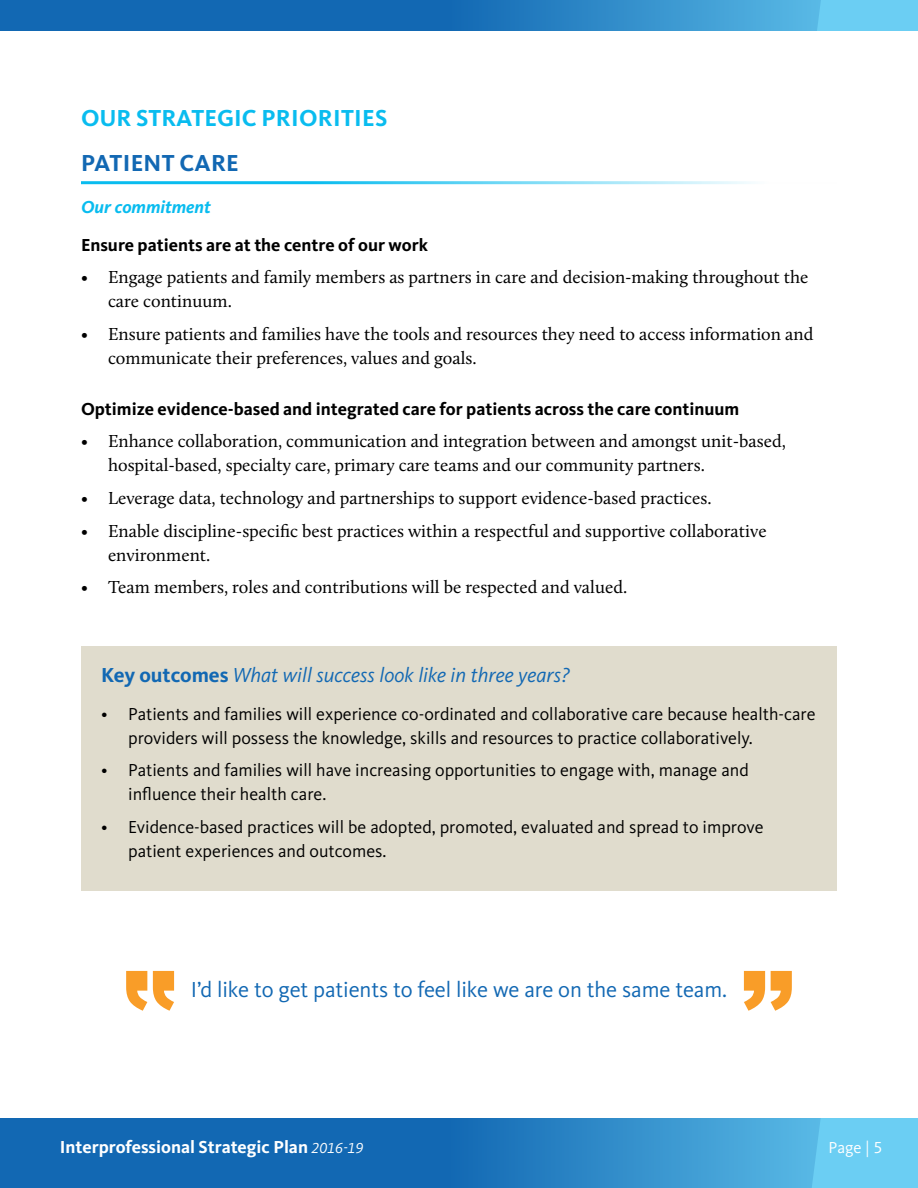
<style>
.page{position:relative;width:918px;height:1188px;background:#fff}
.page>*{position:absolute;margin:0;border:0;box-sizing:border-box;transform-origin:0 0}
.t1{font:700 24px "Kievit OT";color:#09bcef}
.t2{font:700 24px "Kievit OT";letter-spacing:.01em;color:#1268b3}
.t3{font:22.5px "Kievit OT";letter-spacing:-.005em;color:#1268b3}
.t4{font:italic 21px "Kievit OT";color:#1268b3}
.t5{font:18px/24px "Calluna";color:#000}
.t6{font:18px/24px "Kievit OT";color:#000}
.t7{font:700 18px "Kievit OT";color:#000}
.t8{font:700 18px "Kievit OT";color:#fff}
.t9{font:italic 700 18px "Kievit OT";color:#09bcef}
.t10{font:16.5px "Kievit OT";color:#fff}
.s1{font-weight:700;font-style:normal}
.s2{font-weight:400;font-style:italic;font-size:15px}
</style>
<div class="page">
<div style="left:0;top:1119px;width:918px;height:69px;background:#6bcef3"></div>
<svg style="left:0;top:1119px;width:820px;height:69px;background:#227abe"></svg>
<div style="left:81px;top:646px;width:756px;height:244px;background:#e0dccd"></div>
<hr style="left:81px;top:181px;width:756px;height:3px;background:#09bcef">
<div style="left:1px;top:0;width:917px;height:31px;background:#6bcef3"></div>
<svg style="left:1px;top:0;width:820px;height:31px;background:#227abe"></svg>
<svg style="left:126px;top:971px;width:21px;height:40px"></svg>
<svg style="left:153px;top:971px;width:21px;height:40px"></svg>
<svg style="left:771px;top:971px;width:21px;height:40px"></svg>
<svg style="left:744px;top:971px;width:21px;height:40px"></svg>
<h1 class="t1" style="left:81px;top:104px;width:308px">OUR STRATEGIC PRIORITIES</h1>
<h1 class="t2" style="left:81px;top:149px;width:159px">PATIENT CARE</h1>
<p class="t9" style="left:81px;top:196px;width:131px">Our commitment</p>
<p class="t7" style="left:81px;top:234px;width:349px">Ensure patients are at the centre of our work</p>
<p class="t5" style="left:108px;top:265px;width:702px;text-indent:-27px">• Engage patients and family members as partners in care and decision-making throughout the care continuum.</p>
<p class="t5" style="left:108px;top:322px;width:707px;text-indent:-27px">• Ensure patients and families have the tools and resources they need to access information and communicate their preferences, values and goals.</p>
<p class="t7" style="left:81px;top:398px;width:660px">Optimize evidence-based and integrated care for patients across the care continuum</p>
<p class="t5" style="left:108px;top:429px;width:680px;text-indent:-27px">• Enhance collaboration, communication and integration between and amongst unit-based, hospital-based, specialty care, primary care teams and our community partners.</p>
<p class="t5" style="left:81px;top:486px;width:632px">• Leverage data, technology and partnerships to support evidence-based practices.</p>
<p class="t5" style="left:108px;top:519px;width:660px;text-indent:-27px">• Enable discipline-specific best practices within a respectful and supportive collaborative environment.</p>
<p class="t5" style="left:81px;top:575px;width:548px">• Team members, roles and contributions will be respected and valued.</p>
<p class="t4" style="left:101px;top:663px;width:470px"><span class="s1">Key outcomes</span> What will success look like in three years?</p>
<p class="t6" style="left:128px;top:702px;width:689px;text-indent:-27px">• Patients and families will experience co-ordinated and collaborative care because health-care providers will possess the knowledge, skills and resources to practice collaboratively.</p>
<p class="t6" style="left:128px;top:758px;width:622px;text-indent:-27px">• Patients and families will have increasing opportunities to engage with, manage and influence their health care.</p>
<p class="t6" style="left:128px;top:815px;width:637px;text-indent:-27px">• Evidence-based practices will be adopted, promoted, evaluated and spread to improve patient experiences and outcomes.</p>
<p class="t3" style="left:191px;top:977px;width:538px">I’d like to get patients to feel like we are on the same team.</p>
<p class="t8" style="left:60px;top:1137px;width:305px">Interprofessional Strategic Plan <span class="s2">2016-19</span></p>
<p class="t10" style="left:829px;top:1139px;width:55px">Page | 5</p>
</div>
